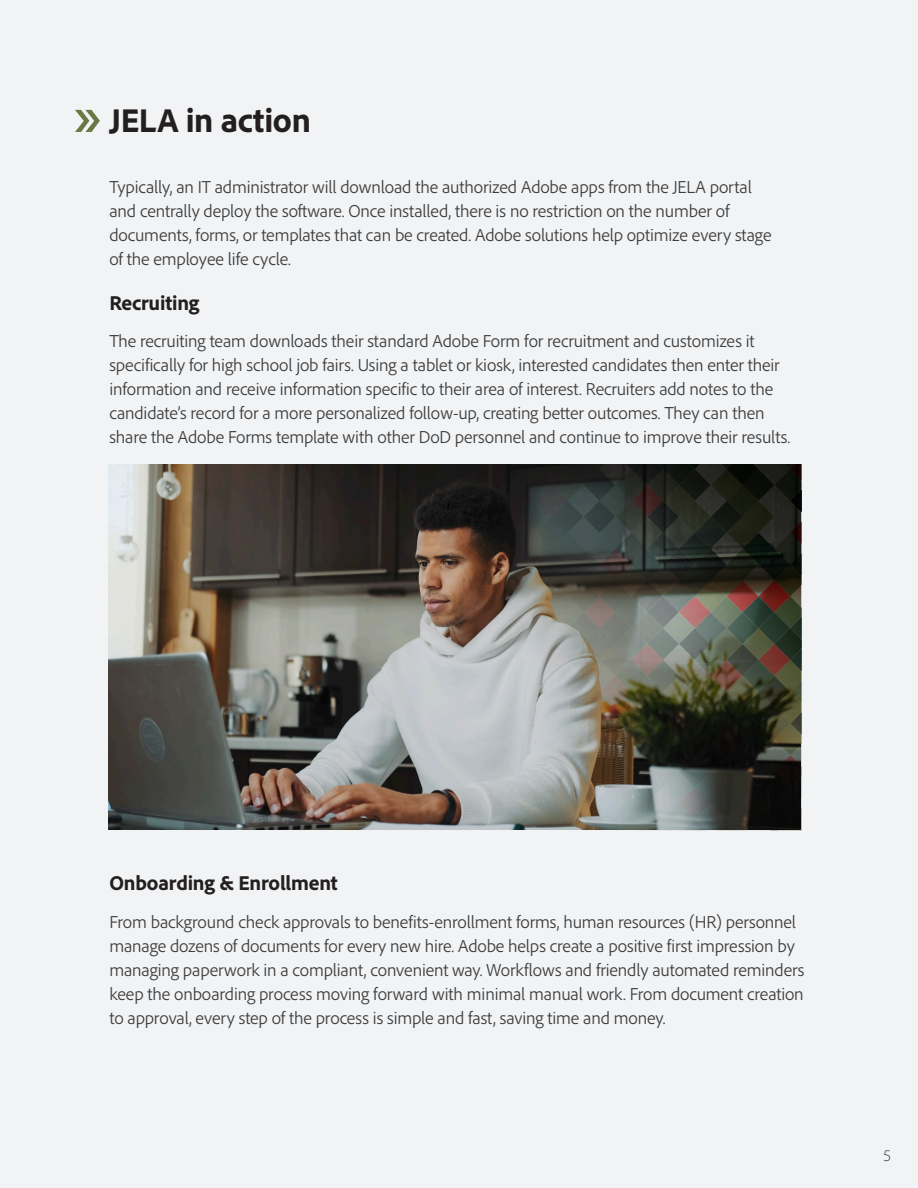
<style>
.page{position:relative;width:918px;height:1188px;background:#f2f3f4}
.page>*{position:absolute;margin:0;border:0;box-sizing:border-box;transform-origin:0 0}
.t1{font:800 34.5px "Adobe Clean";letter-spacing:-.01em;color:#231f20}
.t2{font:800 21px "Adobe Clean";letter-spacing:-.01em;color:#231f20}
.t3{font:300 18px/24px "Adobe Clean";letter-spacing:-.01em;color:#3e3e3f}
.t4{font:300 16.5px "Adobe Clean";color:#3e3e3f}
.t5{font:500 15.75px "Roboto";color:#231f20}
.t6{font:15.75px "Roboto";color:#57585a}
</style>
<div class="page">
<svg style="left:75px;top:110px;width:25px;height:22px"></svg>
<img style="left:108px;top:465px;width:348px;height:365px">
<img style="left:456px;top:465px;width:345px;height:366px">
<p class="t1" style="left:109px;top:98px;width:203px">JELA in action</p>
<p class="t3" style="left:109px;top:175px;width:664px">Typically, an IT administrator will download the authorized Adobe apps from the JELA portal and centrally deploy the software. Once installed, there is no restriction on the number of documents, forms, or templates that can be created. Adobe solutions help optimize every stage of the employee life cycle.</p>
<p class="t2" style="left:109px;top:289px;width:92px">Recruiting</p>
<p class="t3" style="left:109px;top:329px;width:682px">The recruiting team downloads their standard Adobe Form for recruitment and customizes it specifically for high school job fairs. Using a tablet or kiosk, interested candidates then enter their information and receive information specific to their area of interest. Recruiters add notes to the candidate’s record for a more personalized follow-up, creating better outcomes. They can then share the Adobe Forms template with other DoD personnel and continue to improve their results.</p>
<p class="t2" style="left:109px;top:869px;width:230px">Onboarding &amp; Enrollment</p>
<p class="t3" style="left:109px;top:909px;width:697px">From background check approvals to benefits-enrollment forms, human resources (HR) personnel manage dozens of documents for every new hire. Adobe helps create a positive first impression by managing paperwork in a compliant, convenient way. Workflows and friendly automated reminders keep the onboarding process moving forward with minimal manual work. From document creation to approval, every step of the process is simple and fast, saving time and money.</p>
<p class="t5" style="left:112px;top:904px;width:668px">line. Workflows ensure smooth communications through to enlistment. Adobe’s JELA helps re-</p>
<p class="t6" style="left:112px;top:961px;width:365px">Scene: Footage of a potential recruit applying online</p>
<p class="t4" style="left:883px;top:1145px;width:9px">5</p>
</div>
